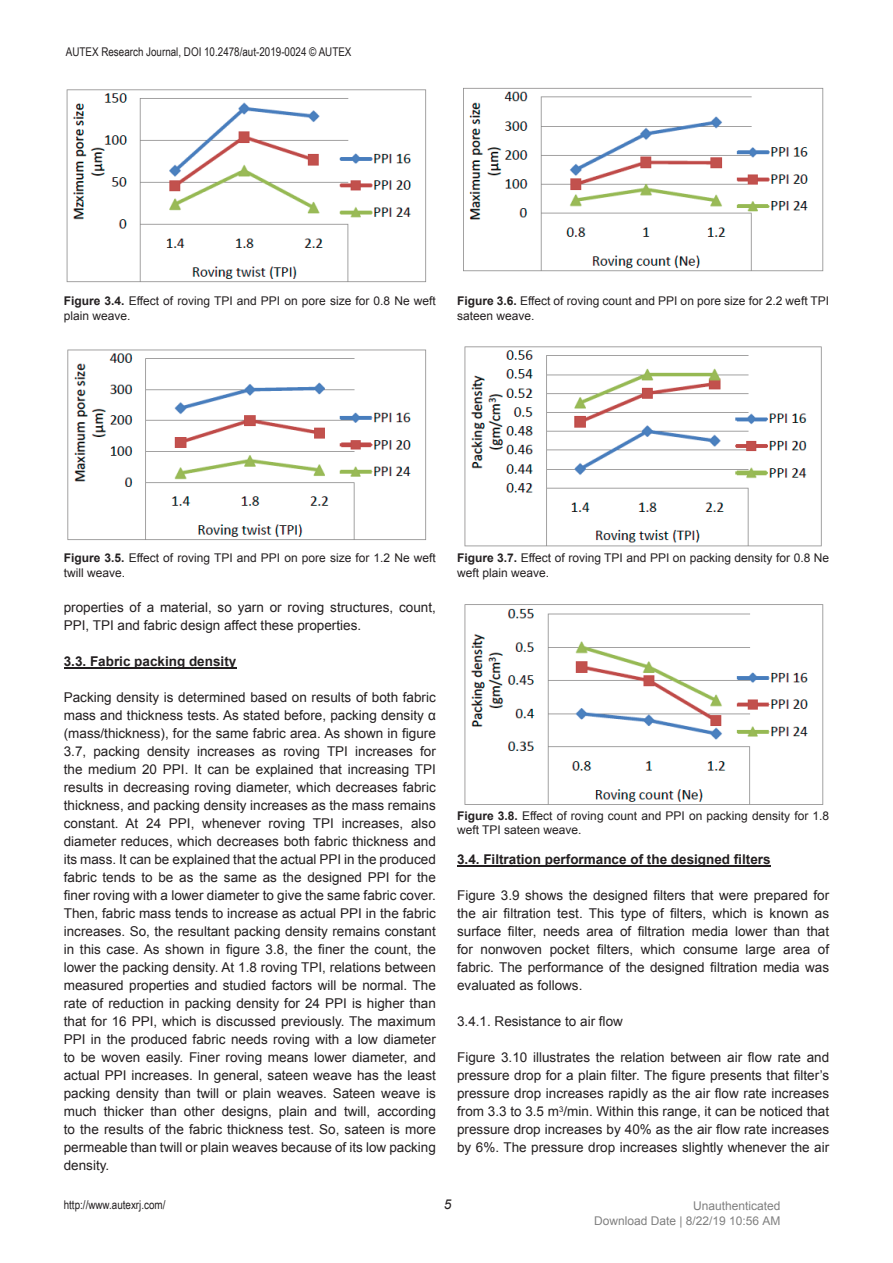
<style>
.page{position:relative;width:893px;height:1263px;background:#fff}
.page>*{position:absolute;margin:0;border:0;box-sizing:border-box;transform-origin:0 0}
.t1{font:13.5px/18px "Arial";color:#231f20;text-align:justify}
.t2{font:700 13.5px "Arial";color:#231f20}
.t3{font:italic 13.5px "Arial";color:#231f20}
.t4{font:12px/14.4px "Arial";color:#231f20}
.t5{font:12px "Arial Narrow";color:#231f20}
.t6{font:12px/15px "Arial";color:#808080;text-align:right}
.s1{font-weight:700}
</style>
<div class="page">
<hr style="left:64px;top:667px;width:172px;height:1px;background:#231f20">
<hr style="left:457px;top:865px;width:314px;height:1px;background:#231f20">
<img style="left:66px;top:89px;width:361px;height:194px">
<img style="left:463px;top:87px;width:361px;height:185px">
<img style="left:67px;top:349px;width:360px;height:191px">
<img style="left:464px;top:346px;width:358px;height:201px">
<img style="left:464px;top:604px;width:360px;height:201px">
<p class="t5" style="left:66px;top:43px;width:287px">AUTEX Research Journal, DOI 10.2478/aut-2019-0024 © AUTEX</p>
<p class="t4" style="left:64px;top:294px;width:374px"><span class="s1">Figure 3.4.</span> Effect of roving TPI and PPI on pore size for 0.8 Ne weft plain weave.</p>
<p class="t4" style="left:457px;top:294px;width:374px"><span class="s1">Figure 3.6.</span> Effect of roving count and PPI on pore size for 2.2 weft TPI sateen weave.</p>
<p class="t4" style="left:64px;top:551px;width:374px"><span class="s1">Figure 3.5.</span> Effect of roving TPI and PPI on pore size for 1.2 Ne weft twill weave.</p>
<p class="t4" style="left:457px;top:551px;width:374px"><span class="s1">Figure 3.7.</span> Effect of roving TPI and PPI on packing density for 0.8 Ne weft plain weave.</p>
<p class="t1" style="left:64px;top:598px;width:374px">properties of a material, so yarn or roving structures, count,<br>PPI, TPI and fabric design affect these properties.</p>
<p class="t2" style="left:64px;top:652px;width:174px">3.3. Fabric packing density</p>
<p class="t1" style="left:64px;top:688px;width:374px">Packing density is determined based on results of both fabric mass and thickness tests. As stated before, packing density α (mass/thickness), for the same fabric area. As shown in figure 3.7, packing density increases as roving TPI increases for the medium 20 PPI. It can be explained that increasing TPI results in decreasing roving diameter, which decreases fabric thickness, and packing density increases as the mass remains constant. At 24 PPI, whenever roving TPI increases, also diameter reduces, which decreases both fabric thickness and its mass. It can be explained that the actual PPI in the produced fabric tends to be as the same as the designed PPI for the finer roving with a lower diameter to give the same fabric cover.<br>Then, fabric mass tends to increase as actual PPI in the fabric increases. So, the resultant packing density remains constant in this case. As shown in figure 3.8, the finer the count, the lower the packing density. At 1.8 roving TPI, relations between measured properties and studied factors will be normal. The rate of reduction in packing density for 24 PPI is higher than that for 16 PPI, which is discussed previously. The maximum PPI in the produced fabric needs roving with a low diameter to be woven easily. Finer roving means lower diameter, and actual PPI increases. In general, sateen weave has the least packing density than twill or plain weaves. Sateen weave is much thicker than other designs, plain and twill, according to the results of the fabric thickness test. So, sateen is more permeable than twill or plain weaves because of its low packing density.</p>
<p class="t4" style="left:457px;top:808px;width:374px"><span class="s1">Figure 3.8.</span> Effect of roving count and PPI on packing density for 1.8 weft TPI sateen weave.</p>
<p class="t2" style="left:457px;top:850px;width:315px">3.4. Filtration performance of the designed filters</p>
<p class="t1" style="left:457px;top:886px;width:374px">Figure 3.9 shows the designed filters that were prepared for the air filtration test. This type of filters, which is known as surface filter, needs area of filtration media lower than that for nonwoven pocket filters, which consume large area of fabric. The performance of the designed filtration media was evaluated as follows.</p>
<p class="t1" style="left:457px;top:1012px;width:167px">3.4.1. Resistance to air flow</p>
<p class="t1" style="left:457px;top:1048px;width:374px">Figure 3.10 illustrates the relation between air flow rate and pressure drop for a plain filter. The figure presents that filter’s pressure drop increases rapidly as the air flow rate increases from 3.3 to 3.5 m<sup>3</sup>/min. Within this range, it can be noticed that pressure drop increases by 40% as the air flow rate increases by 6%. The pressure drop increases slightly whenever the air</p>
<p class="t5" style="left:64px;top:1196px;width:103px">http://www.autexrj.com/</p>
<p class="t3" style="left:444px;top:1196px;width:9px">5</p>
<p class="t6" style="left:594px;top:1200px;width:188px">Unauthenticated<br>Download Date | 8/22/19 10:56 AM</p>
</div>
